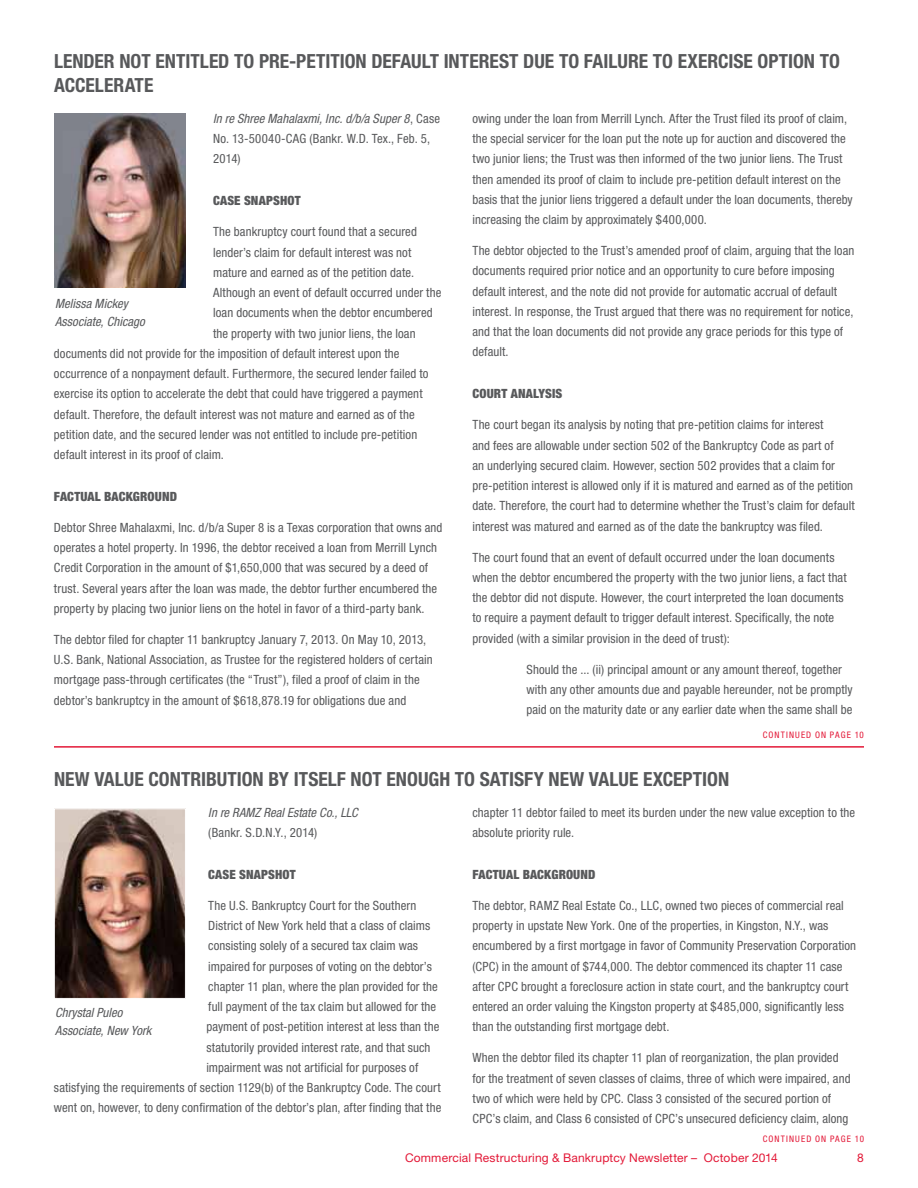
<style>
.page{position:relative;width:918px;height:1188px;background:#fff}
.page>*{position:absolute;margin:0;border:0;box-sizing:border-box;transform-origin:0 0}
.t1{font:700 condensed 19.5px "Helvetica Neue LT Std";color:#58595b}
.t2{font:condensed 12.75px/20.2px "Helvetica Neue LT Std";letter-spacing:.01em;color:#58595b}
.t3{font:italic condensed 12.75px/18px "Helvetica Neue LT Std";letter-spacing:.005em;color:#58595b}
.t4{font:900 condensed 12.75px "Helvetica Neue LT Std";letter-spacing:.01em;color:#58595b}
.t5{font:12px "Helvetica Neue LT Std";letter-spacing:.015em;color:#e31837}
.t6{font:condensed 9px "Helvetica Neue LT Std";letter-spacing:.13em;color:#e31837}
.s1{font-style:italic}
</style>
<div class="page">
<img style="left:56px;top:810px;width:128px;height:187px">
<div style="left:54px;top:808px;width:132px;height:191px;border:1px solid #fff"></div>
<img style="left:54px;top:114px;width:132px;height:174px">
<hr style="left:54px;top:746px;width:810px;height:2px;background:#e31837">
<h1 class="t1" style="left:54px;top:49px;width:21px">LENDER</h1>
<h1 class="t1" style="left:119px;top:49px;width:56px">NOT ENTITLED</h1>
<h1 class="t1" style="left:234px;top:49px;width:82px">TO PRE-PETITION</h1>
<h1 class="t1" style="left:371px;top:49px;width:22px">DEFAULT</h1>
<h1 class="t1" style="left:444px;top:49px;width:16px">INTEREST</h1>
<h1 class="t1" style="left:523px;top:49px;width:80px">DUE TO FAILURE</h1>
<h1 class="t1" style="left:653px;top:49px;width:56px">TO EXERCISE</h1>
<h1 class="t1" style="left:758px;top:49px;width:21px">OPTION</h1>
<h1 class="t1" style="left:820px;top:49px;width:11px">TO</h1>
<h1 class="t1" style="left:54px;top:73px;width:22px">ACCELERATE</h1>
<p class="t2" style="left:213px;top:108px;width:228px"><span class="s1">In re Shree Mahalaxmi, Inc. d/b/a Super 8</span>, Case<br>No. 13-50040-CAG (Bankr. W.D. Tex., Feb. 5,<br>2014)</p>
<p class="t4" style="left:213px;top:193px;width:89px">CASE SNAPSHOT</p>
<p class="t2" style="left:213px;top:222px;width:205px">The bankruptcy court found that a secured</p>
<p class="t2" style="left:213px;top:242px;width:200px">lender’s claim for default interest was not</p>
<p class="t2" style="left:213px;top:262px;width:202px">mature and earned as of the petition date.</p>
<p class="t2" style="left:213px;top:282px;width:230px">Although an event of default occurred under the</p>
<p class="t2" style="left:213px;top:303px;width:221px">loan documents when the debtor encumbered</p>
<p class="t2" style="left:213px;top:323px;width:204px">the property with two junior liens, the loan</p>
<p class="t2" style="left:54px;top:343px;width:347px">documents did not provide for the imposition of default interest upon the</p>
<p class="t2" style="left:54px;top:363px;width:376px">occurrence of a nonpayment default. Furthermore, the secured lender failed to</p>
<p class="t2" style="left:54px;top:384px;width:370px">exercise its option to accelerate the debt that could have triggered a payment</p>
<p class="t2" style="left:54px;top:404px;width:362px">default. Therefore, the default interest was not mature and earned as of the</p>
<p class="t2" style="left:54px;top:424px;width:365px">petition date, and the secured lender was not entitled to include pre-petition</p>
<p class="t2" style="left:54px;top:444px;width:172px">default interest in its proof of claim.</p>
<p class="t4" style="left:54px;top:489px;width:125px">FACTUAL BACKGROUND</p>
<p class="t2" style="left:54px;top:517px;width:390px">Debtor Shree Mahalaxmi, Inc. d/b/a Super 8 is a Texas corporation that owns and operates a hotel property. In 1996, the debtor received a loan from Merrill Lynch Credit Corporation in the amount of $1,650,000 that was secured by a deed of trust. Several years after the loan was made, the debtor further encumbered the property by placing two junior liens on the hotel in favor of a third-party bank.</p>
<p class="t2" style="left:54px;top:629px;width:380px">The debtor filed for chapter 11 bankruptcy January 7, 2013. On May 10, 2013, U.S. Bank, National Association, as Trustee for the registered holders of certain mortgage pass-through certificates (the “Trust”), filed a proof of claim in the debtor’s bankruptcy in the amount of $618,878.19 for obligations due and</p>
<p class="t2" style="left:473px;top:108px;width:382px">owing under the loan from Merrill Lynch. After the Trust filed its proof of claim, the special servicer for the loan put the note up for auction and discovered the two junior liens; the Trust was then informed of the two junior liens. The Trust then amended its proof of claim to include pre-petition default interest on the basis that the junior liens triggered a default under the loan documents, thereby increasing the claim by approximately $400,000.</p>
<p class="t2" style="left:473px;top:240px;width:383px">The debtor objected to the Trust’s amended proof of claim, arguing that the loan documents required prior notice and an opportunity to cure before imposing default interest, and the note did not provide for automatic accrual of default interest. In response, the Trust argued that there was no requirement for notice, and that the loan documents did not provide any grace periods for this type of default.</p>
<p class="t4" style="left:473px;top:386px;width:91px">COURT ANALYSIS</p>
<p class="t2" style="left:473px;top:415px;width:384px">The court began its analysis by noting that pre-petition claims for interest<br>and fees are allowable under section 502 of the Bankruptcy Code as part of<br>an underlying secured claim. However, section 502 provides that a claim for pre-petition interest is allowed only if it is matured and earned as of the petition date. Therefore, the court had to determine whether the Trust’s claim for default interest was matured and earned as of the date the bankruptcy was filed.</p>
<p class="t2" style="left:473px;top:547px;width:376px">The court found that an event of default occurred under the loan documents when the debtor encumbered the property with the two junior liens, a fact that the debtor did not dispute. However, the court interpreted the loan documents to require a payment default to trigger default interest. Specifically, the note provided (with a similar provision in the deed of trust):</p>
<p class="t2" style="left:526px;top:659px;width:328px">Should the ... (ii) principal amount or any amount thereof, together with any other amounts due and payable hereunder, not be promptly paid on the maturity date or any earlier date when the same shall be</p>
<p class="t3" style="left:55px;top:295px;width:91px">Melissa Mickey<br>Associate, Chicago</p>
<p class="t6" style="left:763px;top:730px;width:103px">continued on page 10</p>
<h1 class="t1" style="left:54px;top:767px;width:52px">NEW VALUE</h1>
<h1 class="t1" style="left:148px;top:767px;width:21px">CONTRIBUTION</h1>
<h1 class="t1" style="left:269px;top:767px;width:41px">BY ITSELF</h1>
<h1 class="t1" style="left:351px;top:767px;width:57px">NOT ENOUGH</h1>
<h1 class="t1" style="left:455px;top:767px;width:46px">TO SATISFY</h1>
<h1 class="t1" style="left:549px;top:767px;width:52px">NEW VALUE</h1>
<h1 class="t1" style="left:643px;top:767px;width:31px">EXCEPTION</h1>
<p class="t3" style="left:208px;top:804px;width:151px">In re RAMZ Real Estate Co., LLC</p>
<p class="t2" style="left:208px;top:822px;width:110px">(Bankr. S.D.N.Y., 2014)</p>
<p class="t4" style="left:208px;top:867px;width:89px">CASE SNAPSHOT</p>
<p class="t2" style="left:208px;top:895px;width:209px">The U.S. Bankruptcy Court for the Southern</p>
<p class="t2" style="left:208px;top:916px;width:223px">District of New York held that a class of claims</p>
<p class="t2" style="left:208px;top:936px;width:211px">consisting solely of a secured tax claim was</p>
<p class="t2" style="left:208px;top:956px;width:225px">impaired for purposes of voting on the debtor’s</p>
<p class="t2" style="left:208px;top:976px;width:231px">chapter 11 plan, where the plan provided for the</p>
<p class="t2" style="left:208px;top:997px;width:229px">full payment of the tax claim but allowed for the</p>
<p class="t2" style="left:206px;top:1017px;width:234px">payment of post-petition interest at less than the</p>
<p class="t2" style="left:206px;top:1037px;width:226px">statutorily provided interest rate, and that such</p>
<p class="t2" style="left:206px;top:1057px;width:213px">impairment was not artificial for purposes of</p>
<p class="t2" style="left:54px;top:1077px;width:388px">satisfying the requirements of section 1129(b) of the Bankruptcy Code. The court</p>
<p class="t2" style="left:54px;top:1098px;width:389px">went on, however, to deny confirmation of the debtor’s plan, after finding that the</p>
<p class="t2" style="left:472px;top:802px;width:384px">chapter 11 debtor failed to meet its burden under the new value exception to the absolute priority rule.</p>
<p class="t4" style="left:472px;top:867px;width:125px">FACTUAL BACKGROUND</p>
<p class="t2" style="left:472px;top:895px;width:385px">The debtor, RAMZ Real Estate Co., LLC, owned two pieces of commercial real property in upstate New York. One of the properties, in Kingston, N.Y., was encumbered by a first mortgage in favor of Community Preservation Corporation (CPC) in the amount of $744,000. The debtor commenced its chapter 11 case after CPC brought a foreclosure action in state court, and the bankruptcy court entered an order valuing the Kingston property at $485,000, significantly less than the outstanding first mortgage debt.</p>
<p class="t2" style="left:472px;top:1048px;width:380px">When the debtor filed its chapter 11 plan of reorganization, the plan provided for the treatment of seven classes of claims, three of which were impaired, and two of which were held by CPC. Class 3 consisted of the secured portion of CPC’s claim, and Class 6 consisted of CPC’s unsecured deficiency claim, along</p>
<p class="t6" style="left:763px;top:1134px;width:103px">continued on page 10</p>
<p class="t3" style="left:55px;top:1004px;width:98px">Chrystal Puleo<br>Associate, New York</p>
<p class="t5" style="left:405px;top:1150px;width:374px">Commercial Restructuring &amp; Bankruptcy Newsletter – October 2014</p>
<p class="t5" style="left:857px;top:1150px;width:8px">8</p>
</div>
